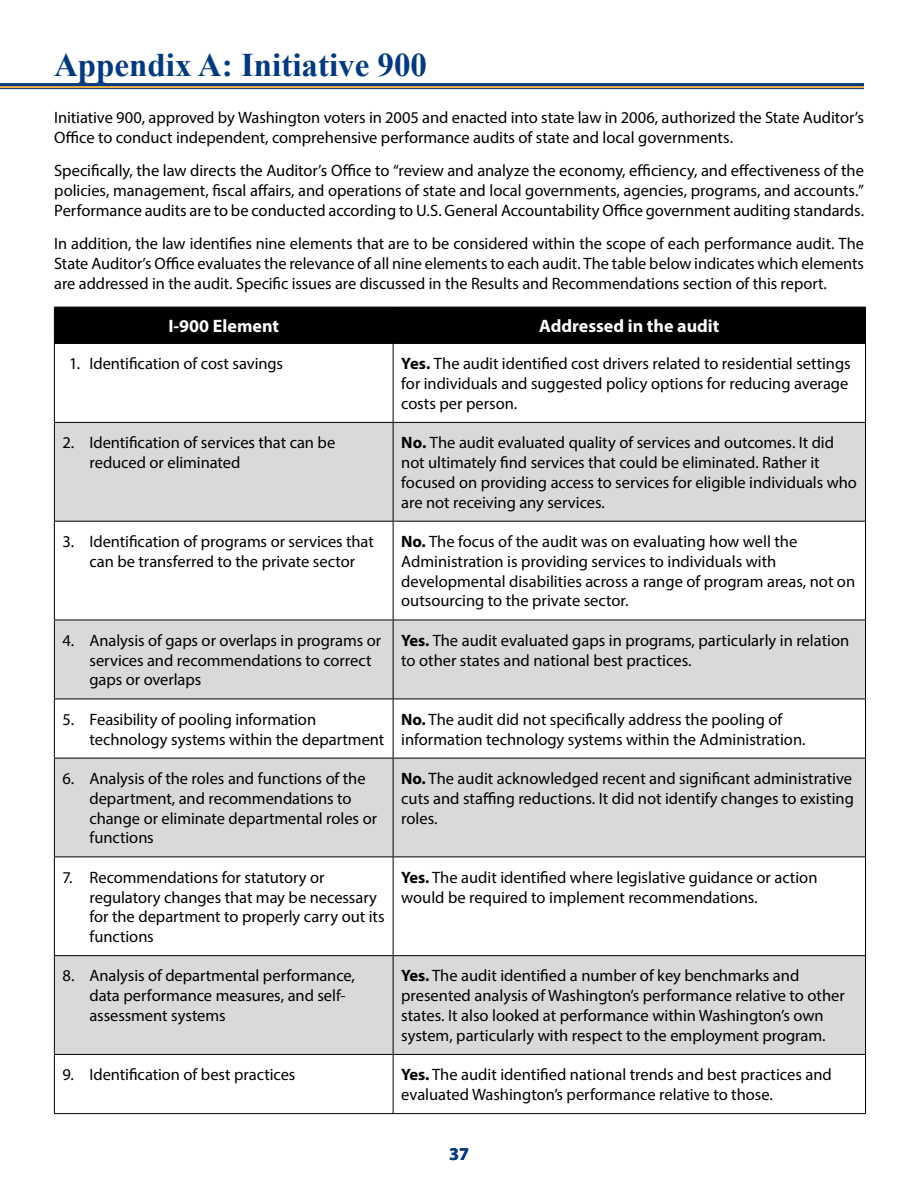
<style>
.page{position:relative;width:918px;height:1188px;background:#fff}
.page>*{position:absolute;margin:0;border:0;box-sizing:border-box;transform-origin:0 0}
.t1{font:700 33px "Times New Roman";color:#013a81}
.t2{font:700 18px "Myriad Pro";color:#fff}
.t3{font:700 18px "Myriad Pro";color:#013a81}
.t4{font:16.5px/19.8px "Myriad Pro";color:#000}
.s1{font-weight:700}
</style>
<div class="page">
<svg style="left:0;top:86px;width:864px;height:2px;background:#eeaa43"></svg>
<hr style="left:0;top:83px;width:864px;height:3px;background:#013a81">
<hr style="left:0;top:88px;width:864px;height:1px;background:#013a81">
<div style="left:55px;top:308px;width:810px;height:35px;background:#000"></div>
<svg style="left:55px;top:423px;width:810px;height:631px;fill:#d9d9d9"></svg>
<hr style="left:54px;top:307px;width:339px;height:1px;background:#000">
<hr style="left:393px;top:307px;width:473px;height:1px;background:#000">
<hr style="left:54px;top:343px;width:339px;height:1px;background:#000">
<hr style="left:393px;top:343px;width:473px;height:1px;background:#000">
<hr style="left:54px;top:422px;width:339px;height:1px;background:#000">
<hr style="left:393px;top:422px;width:473px;height:1px;background:#000">
<hr style="left:54px;top:521px;width:339px;height:1px;background:#000">
<hr style="left:393px;top:521px;width:473px;height:1px;background:#000">
<hr style="left:54px;top:620px;width:339px;height:1px;background:#000">
<hr style="left:393px;top:620px;width:473px;height:1px;background:#000">
<hr style="left:54px;top:699px;width:339px;height:1px;background:#000">
<hr style="left:393px;top:699px;width:473px;height:1px;background:#000">
<hr style="left:54px;top:758px;width:339px;height:1px;background:#000">
<hr style="left:393px;top:758px;width:473px;height:1px;background:#000">
<hr style="left:54px;top:857px;width:339px;height:1px;background:#000">
<hr style="left:393px;top:857px;width:473px;height:1px;background:#000">
<hr style="left:54px;top:955px;width:339px;height:1px;background:#000">
<hr style="left:393px;top:955px;width:473px;height:1px;background:#000">
<hr style="left:54px;top:1054px;width:339px;height:1px;background:#000">
<hr style="left:393px;top:1054px;width:473px;height:1px;background:#000">
<hr style="left:54px;top:1113px;width:339px;height:1px;background:#000">
<hr style="left:393px;top:1113px;width:473px;height:1px;background:#000">
<hr style="left:54px;top:307px;width:1px;height:36px;background:#000">
<hr style="left:54px;top:344px;width:1px;height:78px;background:#000">
<hr style="left:54px;top:423px;width:1px;height:98px;background:#000">
<hr style="left:54px;top:522px;width:1px;height:98px;background:#000">
<hr style="left:54px;top:620px;width:1px;height:79px;background:#000">
<hr style="left:54px;top:699px;width:1px;height:59px;background:#000">
<hr style="left:54px;top:758px;width:1px;height:99px;background:#000">
<hr style="left:54px;top:857px;width:1px;height:98px;background:#000">
<hr style="left:54px;top:956px;width:1px;height:98px;background:#000">
<hr style="left:54px;top:1055px;width:1px;height:58px;background:#000">
<hr style="left:393px;top:307px;width:1px;height:36px;background:#000">
<hr style="left:865px;top:307px;width:1px;height:36px;background:#000">
<hr style="left:393px;top:344px;width:1px;height:78px;background:#000">
<hr style="left:865px;top:344px;width:1px;height:78px;background:#000">
<hr style="left:393px;top:423px;width:1px;height:98px;background:#000">
<hr style="left:865px;top:423px;width:1px;height:98px;background:#000">
<hr style="left:393px;top:522px;width:1px;height:98px;background:#000">
<hr style="left:865px;top:522px;width:1px;height:98px;background:#000">
<hr style="left:393px;top:620px;width:1px;height:79px;background:#000">
<hr style="left:865px;top:620px;width:1px;height:79px;background:#000">
<hr style="left:393px;top:699px;width:1px;height:59px;background:#000">
<hr style="left:865px;top:699px;width:1px;height:59px;background:#000">
<hr style="left:393px;top:758px;width:1px;height:99px;background:#000">
<hr style="left:865px;top:758px;width:1px;height:99px;background:#000">
<hr style="left:393px;top:857px;width:1px;height:98px;background:#000">
<hr style="left:865px;top:857px;width:1px;height:98px;background:#000">
<hr style="left:393px;top:956px;width:1px;height:98px;background:#000">
<hr style="left:865px;top:956px;width:1px;height:98px;background:#000">
<hr style="left:393px;top:1055px;width:1px;height:58px;background:#000">
<hr style="left:865px;top:1055px;width:1px;height:58px;background:#000">
<h1 class="t1" style="left:54px;top:42px;width:375px">Appendix A: Initiative 900</h1>
<p class="t4" style="left:54px;top:107px;width:811px">Initiative 900, approved by Washington voters in 2005 and enacted into state law in 2006, authorized the State Auditor’s<br>Office to conduct independent, comprehensive performance audits of state and local governments.</p>
<p class="t4" style="left:54px;top:160px;width:811px;text-align:justify">Specifically, the law directs the Auditor’s Office to “review and analyze the economy, efficiency, and effectiveness of the policies, management, fiscal affairs, and operations of state and local governments, agencies, programs, and accounts.” Performance audits are to be conducted according to U.S. General Accountability Office government auditing standards.</p>
<p class="t4" style="left:54px;top:233px;width:811px;text-align:justify">In addition, the law identifies nine elements that are to be considered within the scope of each performance audit. The State Auditor’s Office evaluates the relevance of all nine elements to each audit. The table below indicates which elements are addressed in the audit. Specific issues are discussed in the Results and Recommendations section of this report.</p>
<p class="t2" style="left:168px;top:314px;width:112px">I-900 Element</p>
<p class="t2" style="left:539px;top:314px;width:182px">Addressed in the audit</p>
<p class="t4" style="left:69px;top:354px;width:215px">1. Identification of cost savings</p>
<p class="t4" style="left:401px;top:354px;width:451px"><span class="s1">Yes.</span> The audit identified cost drivers related to residential settings for individuals and suggested policy options for reducing average costs per person.</p>
<p class="t4" style="left:89px;top:433px;width:247px;text-indent:-27px">2. Identification of services that can be reduced or eliminated</p>
<p class="t4" style="left:401px;top:433px;width:457px"><span class="s1">No.</span> The audit evaluated quality of services and outcomes. It did not ultimately find services that could be eliminated. Rather it focused on providing access to services for eligible individuals who are not receiving any services.</p>
<p class="t4" style="left:62px;top:531px;width:313px;text-align:center">3. Identification of programs or services that can be transferred to the private sector</p>
<p class="t4" style="left:401px;top:531px;width:455px"><span class="s1">No.</span> The focus of the audit was on evaluating how well the Administration is providing services to individuals with developmental disabilities across a range of program areas, not on outsourcing to the private sector.</p>
<p class="t4" style="left:89px;top:630px;width:293px;text-indent:-27px">4. Analysis of gaps or overlaps in programs or services and recommendations to correct gaps or overlaps</p>
<p class="t4" style="left:401px;top:630px;width:450px"><span class="s1">Yes.</span> The audit evaluated gaps in programs, particularly in relation to other states and national best practices.</p>
<p class="t4" style="left:89px;top:709px;width:296px;text-indent:-27px">5. Feasibility of pooling information technology systems within the department</p>
<p class="t4" style="left:401px;top:709px;width:406px"><span class="s1">No.</span> The audit did not specifically address the pooling of information technology systems within the Administration.</p>
<p class="t4" style="left:89px;top:768px;width:289px;text-indent:-27px">6. Analysis of the roles and functions of the department, and recommendations to change or eliminate departmental roles or functions</p>
<p class="t4" style="left:401px;top:768px;width:454px;text-align:justify"><span class="s1">No.</span> The audit acknowledged recent and significant administrative cuts and staffing reductions. It did not identify changes to existing roles.</p>
<p class="t4" style="left:89px;top:867px;width:297px;text-indent:-27px">7. Recommendations for statutory or regulatory changes that may be necessary for the department to properly carry out its functions</p>
<p class="t4" style="left:401px;top:867px;width:418px"><span class="s1">Yes.</span> The audit identified where legislative guidance or action would be required to implement recommendations.</p>
<p class="t4" style="left:89px;top:966px;width:267px;text-indent:-27px">8. Analysis of departmental performance, data performance measures, and self&shy;assessment systems</p>
<p class="t4" style="left:401px;top:966px;width:445px"><span class="s1">Yes.</span> The audit identified a number of key benchmarks and presented analysis of Washington’s performance relative to other states. It also looked at performance within Washington’s own system, particularly with respect to the employment program.</p>
<p class="t4" style="left:62px;top:1065px;width:234px">9. Identification of best practices</p>
<p class="t4" style="left:401px;top:1065px;width:432px"><span class="s1">Yes.</span> The audit identified national trends and best practices and evaluated Washington’s performance relative to those.</p>
<p class="t3" style="left:449px;top:1142px;width:21px">37</p>
</div>
